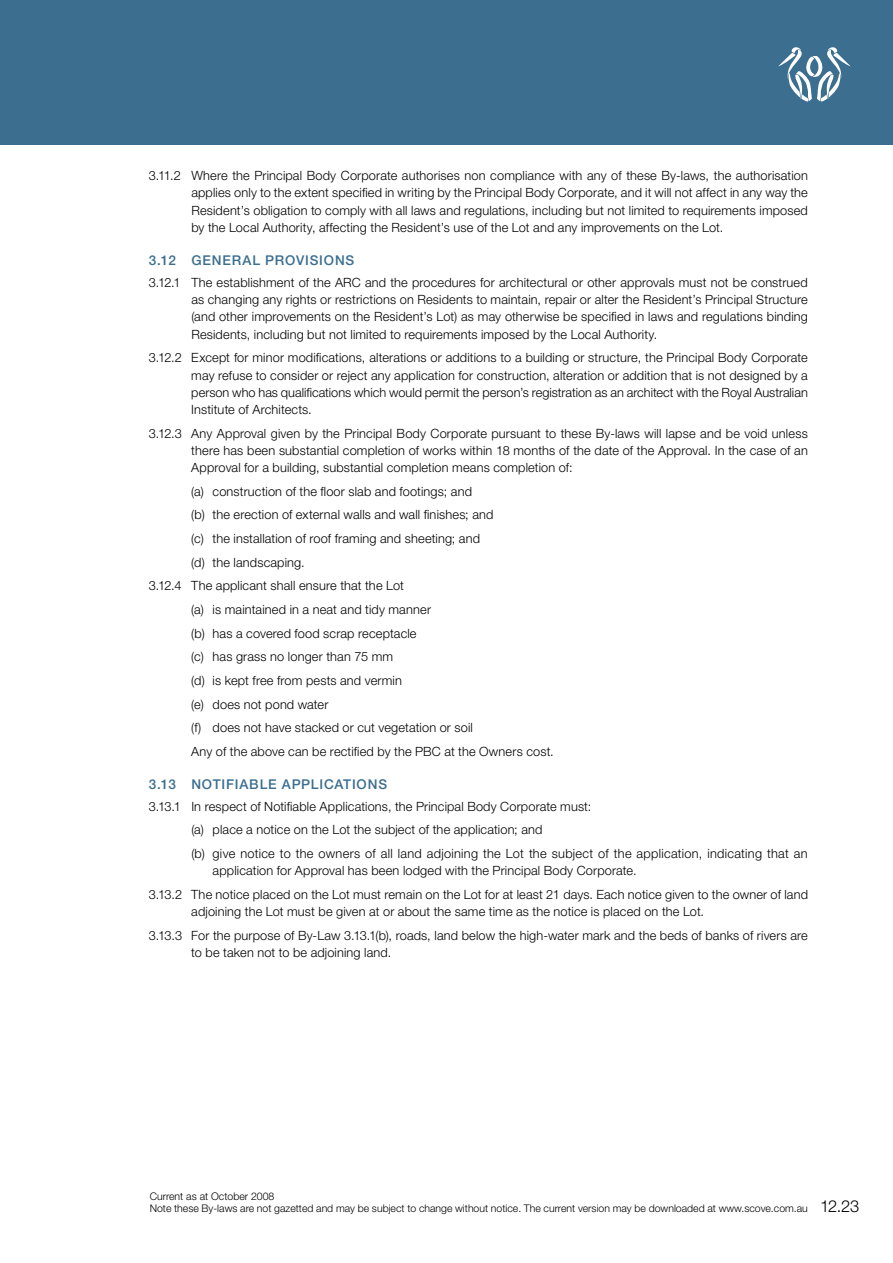
<style>
.page{position:relative;width:893px;height:1263px;background:#fff}
.page>*{position:absolute;margin:0;border:0;box-sizing:border-box;transform-origin:0 0}
.t1{font:300 16.5px "Helvetica Neue";color:#000}
.t2{font:500 13.5px "Helvetica Neue";letter-spacing:.06em;color:#3b6e8f}
.t3{font:300 12.75px/17.2px "Helvetica Neue";letter-spacing:.01em;color:#000;text-align:justify}
.t4{font:300 10.5px/12px "Helvetica Neue";color:#000}
</style>
<div class="page">
<div style="left:0;top:0;width:893px;height:145px;background:#3b6e8f"></div>
<svg style="left:778px;top:47px;width:72px;height:55px"></svg>
<p class="t3" style="left:191px;top:167px;width:618px;text-indent:-43px">3.11.2 Where the Principal Body Corporate authorises non compliance with any of these By-laws, the authorisation applies only to the extent specified in writing by the Principal Body Corporate, and it will not affect in any way the Resident’s obligation to comply with all laws and regulations, including but not limited to requirements imposed by the Local Authority, affecting the Resident’s use of the Lot and any improvements on the Lot.</p>
<p class="t2" style="left:149px;top:253px;width:207px">3.12 GENERAL PROVISIONS</p>
<p class="t3" style="left:191px;top:273px;width:618px;text-indent:-43px">3.12.1 The establishment of the ARC and the procedures for architectural or other approvals must not be construed as changing any rights or restrictions on Residents to maintain, repair or alter the Resident’s Principal Structure (and other improvements on the Resident’s Lot) as may otherwise be specified in laws and regulations binding Residents, including but not limited to requirements imposed by the Local Authority.</p>
<p class="t3" style="left:191px;top:349px;width:618px;text-indent:-43px">3.12.2 Except for minor modifications, alterations or additions to a building or structure, the Principal Body Corporate may refuse to consider or reject any application for construction, alteration or addition that is not designed by a person who has qualifications which would permit the person’s registration as an architect with the Royal Australian Institute of Architects.</p>
<p class="t3" style="left:191px;top:424px;width:618px;text-indent:-43px">3.12.3 Any Approval given by the Principal Body Corporate pursuant to these By-laws will lapse and be void unless there has been substantial completion of works within 18 months of the date of the Approval. In the case of an Approval for a building, substantial completion means completion of:</p>
<p class="t3" style="left:191px;top:482px;width:282px">(a) construction of the floor slab and footings; and</p>
<p class="t3" style="left:191px;top:506px;width:304px">(b) the erection of external walls and wall finishes; and</p>
<p class="t3" style="left:191px;top:530px;width:290px">(c) the installation of roof framing and sheeting; and</p>
<p class="t3" style="left:191px;top:553px;width:115px">(d) the landscaping.</p>
<p class="t3" style="left:149px;top:577px;width:257px">3.12.4 The applicant shall ensure that the Lot</p>
<p class="t3" style="left:191px;top:600px;width:241px">(a) is maintained in a neat and tidy manner</p>
<p class="t3" style="left:191px;top:624px;width:227px">(b) has a covered food scrap receptacle</p>
<p class="t3" style="left:191px;top:648px;width:203px">(c) has grass no longer than 75 mm</p>
<p class="t3" style="left:191px;top:671px;width:212px">(d) is kept free from pests and vermin</p>
<p class="t3" style="left:191px;top:695px;width:139px">(e) does not pond water</p>
<p class="t3" style="left:191px;top:719px;width:283px">(f) does not have stacked or cut vegetation or soil</p>
<p class="t3" style="left:191px;top:742px;width:364px">Any of the above can be rectified by the PBC at the Owners cost.</p>
<p class="t2" style="left:149px;top:776px;width:240px">3.13 NOTIFIABLE APPLICATIONS</p>
<p class="t3" style="left:191px;top:794px;width:618px;line-height:23.7px;text-align:left;text-indent:-43px">3.13.1 In respect of Notifiable Applications, the Principal Body Corporate must:<br>(a) place a notice on the Lot the subject of the application; and<br>(b) give notice to the owners of all land adjoining the Lot the subject of the application, indicating that an</p>
<p class="t3" style="left:149px;top:859px;width:661px;line-height:23.7px;text-indent:64px">application for Approval has been lodged with the Principal Body Corporate.<br>3.13.2 The notice placed on the Lot must remain on the Lot for at least 21 days. Each notice given to the owner of land</p>
<p class="t3" style="left:149px;top:899px;width:661px;line-height:23.7px;text-indent:43px">adjoining the Lot must be given at or about the same time as the notice is placed on the Lot.<br>3.13.3 For the purpose of By-Law 3.13.1(b), roads, land below the high-water mark and the beds of banks of rivers are</p>
<p class="t3" style="left:191px;top:944px;width:202px">to be taken not to be adjoining land.</p>
<p class="t4" style="left:150px;top:1190px;width:660px">Current as at October 2008<br>Note these By-laws are not gazetted and may be subject to change without notice. The current version may be downloaded at www.scove.com.au</p>
<p class="t1" style="left:820px;top:1196px;width:41px">12.23</p>
</div>
